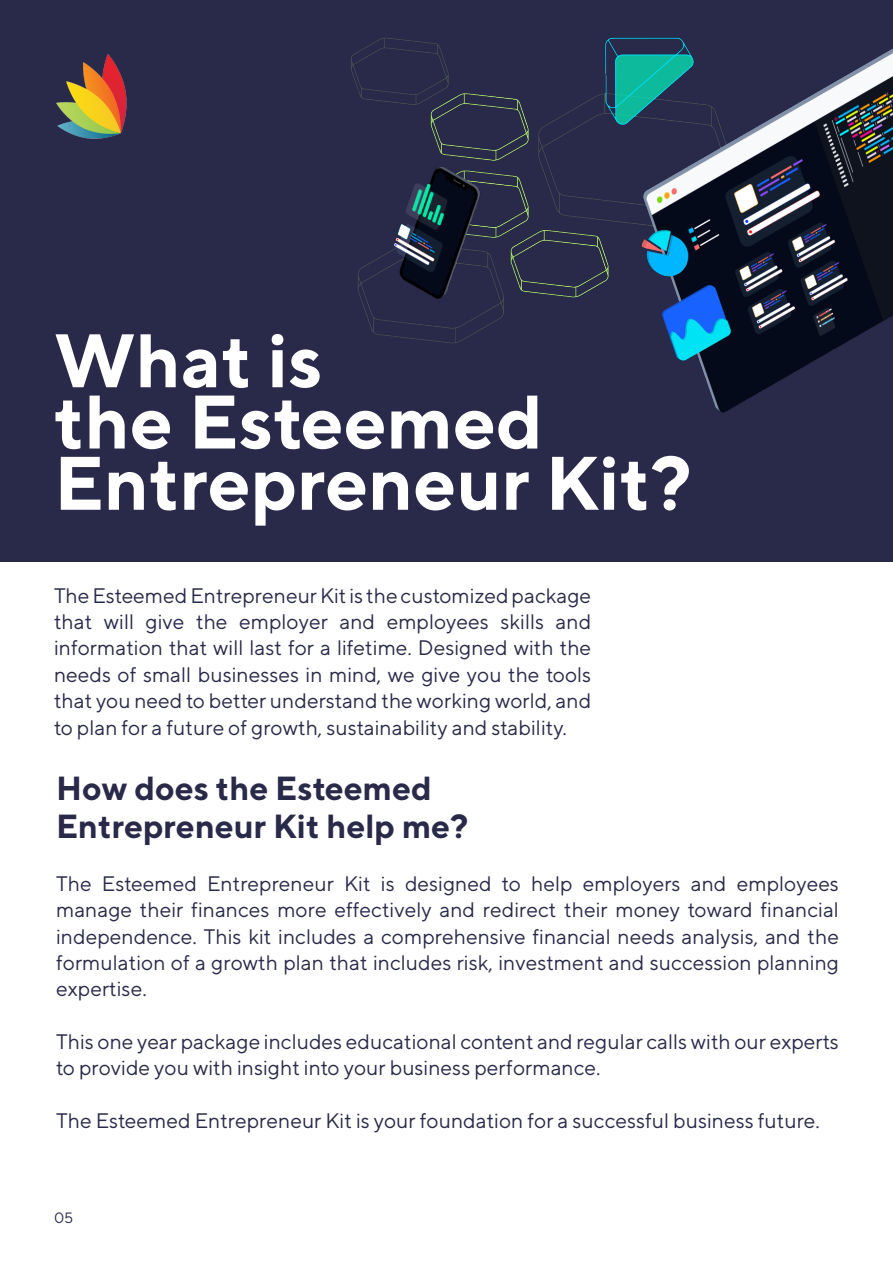
<style>
.page{position:relative;width:893px;height:1263px;background:#fff}
.page>*{position:absolute;margin:0;border:0;box-sizing:border-box;transform-origin:0 0}
.t1{font:700 75.6px "TT Norms";color:#fff}
.t2{font:700 33.45px/38px "TT Norms";color:#29294a}
.t3{font:21px/26.4px "TT Norms";color:#29294a;text-align:justify}
.t4{font:15px "TT Norms";color:#29294a}
</style>
<div class="page">
<div style="left:0;top:0;width:893px;height:561px;background:#29294a"></div>
<img style="left:351px;top:38px;width:542px;height:374px">
<img style="left:56px;top:54px;width:71px;height:85px">
<p class="t1" style="left:54px;top:313px;width:270px">What is</p>
<p class="t1" style="left:54px;top:374px;width:490px">the Esteemed</p>
<p class="t1" style="left:54px;top:436px;width:639px">Entrepreneur Kit?</p>
<p class="t3" style="left:54px;top:582px;width:539px">The Esteemed Entrepreneur Kit is the customized package that will give the employer and employees skills and information that will last for a lifetime. Designed with the needs of small businesses in mind, we give you the tools that you need to better understand the working world, and to plan for a future of growth, sustainability and stability.</p>
<p class="t2" style="left:56px;top:768px;width:414px">How does the Esteemed<br>Entrepreneur Kit help me?</p>
<p class="t3" style="left:56px;top:870px;width:784px">The Esteemed Entrepreneur Kit is designed to help employers and employees manage their finances more effectively and redirect their money toward financial independence. This kit includes a comprehensive financial needs analysis, and the formulation of a growth plan that includes risk, investment and succession planning expertise.</p>
<p class="t3" style="left:56px;top:1028px;width:784px">This one year package includes educational content and regular calls with our experts to provide you with insight into your business performance.</p>
<p class="t3" style="left:56px;top:1107px;width:765px">The Esteemed Entrepreneur Kit is your foundation for a successful business future.</p>
<p class="t4" style="left:54px;top:1209px;width:21px">05</p>
</div>
